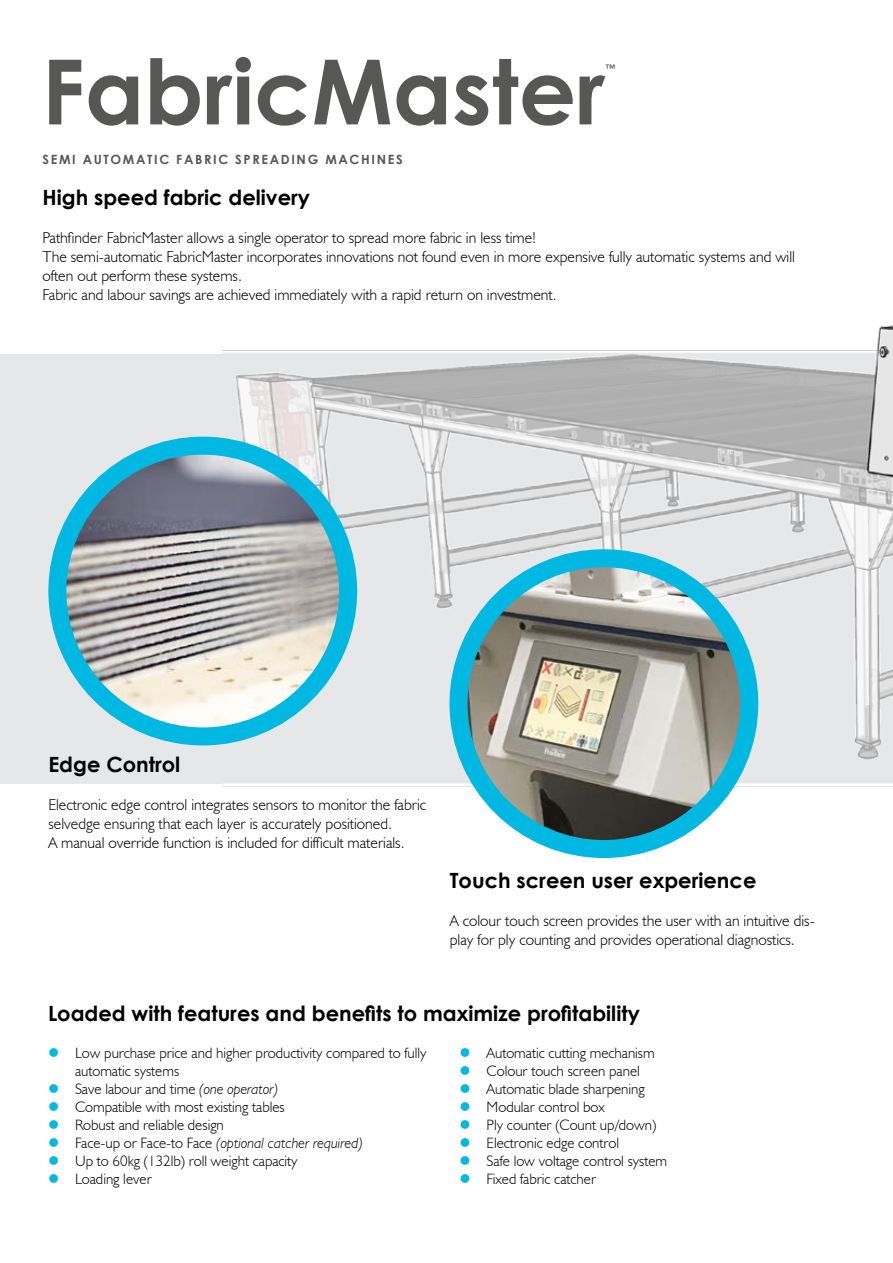
<style>
.page{position:relative;width:893px;height:1263px;background:#fff}
.page>*{position:absolute;margin:0;border:0;box-sizing:border-box;transform-origin:0 0}
.t1{font:700 90px "Century Gothic";color:#575756}
.t2{font:700 21px "Century Gothic";color:#000}
.t3{font:300 15.75px/18.9px "Humanist 521 BT";color:#000}
.t4{font:300 15px/18px "Humanist 521 BT";color:#000}
.t5{font:700 12.75px "Century Gothic";letter-spacing:.13em;color:#575756}
.t6{font:700 10.5px "Century Gothic";color:#575756}
.s1{font-style:italic}
</style>
<div class="page">
<img style="left:222px;top:325px;width:671px;height:534px">
<div style="left:0;top:355px;width:222px;height:429px;background:#e6e7e8"></div>
<img style="left:57px;top:446px;width:291px;height:290px;border-radius:145px">
<div style="left:48px;top:437px;width:309px;height:308px;border:18px solid #00b8e1;border-radius:50%"></div>
<img style="left:458px;top:558px;width:291px;height:291px;border-radius:145px">
<div style="left:449px;top:549px;width:309px;height:309px;border:18px solid #00b8e1;border-radius:50%"></div>
<h1 class="t1" style="left:42px;top:23px;width:565px">FabricMaster</h1>
<p class="t6" style="left:605px;top:60px;width:12px">™</p>
<p class="t5" style="left:43px;top:149px;width:362px">SEMI AUTOMATIC FABRIC SPREADING MACHINES</p>
<h2 class="t2" style="left:43px;top:181px;width:269px">High speed fabric delivery</h2>
<p class="t3" style="left:43px;top:228px;width:754px">Pathfinder FabricMaster allows a single operator to spread more fabric in less time!<br>The semi-automatic FabricMaster incorporates innovations not found even in more expensive fully automatic systems and will often out perform these systems.<br>Fabric and labour savings are achieved immediately with a rapid return on investment.</p>
<h2 class="t2" style="left:48px;top:748px;width:133px">Edge Control</h2>
<p class="t3" style="left:48px;top:795px;width:379px">Electronic edge control integrates sensors to monitor the fabric selvedge ensuring that each layer is accurately positioned.<br>A manual override function is included for difficult materials.</p>
<h2 class="t2" style="left:450px;top:864px;width:308px">Touch screen user experience</h2>
<p class="t3" style="left:450px;top:910px;width:367px">A colour touch screen provides the user with an intuitive dis&shy;play for ply counting and provides operational diagnostics.</p>
<h2 class="t2" style="left:48px;top:997px;width:593px">Loaded with features and benefits to maximize profitability</h2>
<p class="t4" style="left:75px;top:1043px;width:353px">Low purchase price and higher productivity compared to fully automatic systems<br>Save labour and time <span class="s1">(one operator)<br></span>Compatible with most existing tables<br>Robust and reliable design<br>Face-up or Face-to Face <span class="s1">(optional catcher required)<br></span>Up to 60kg (132lb) roll weight capacity<br>Loading lever</p>
<p class="t4" style="left:487px;top:1043px;width:182px">Automatic cutting mechanism<br>Colour touch screen panel<br>Automatic blade sharpening<br>Modular control box<br>Ply counter (Count up/down)<br>Electronic edge control<br>Safe low voltage control system<br>Fixed fabric catcher</p>
</div>
